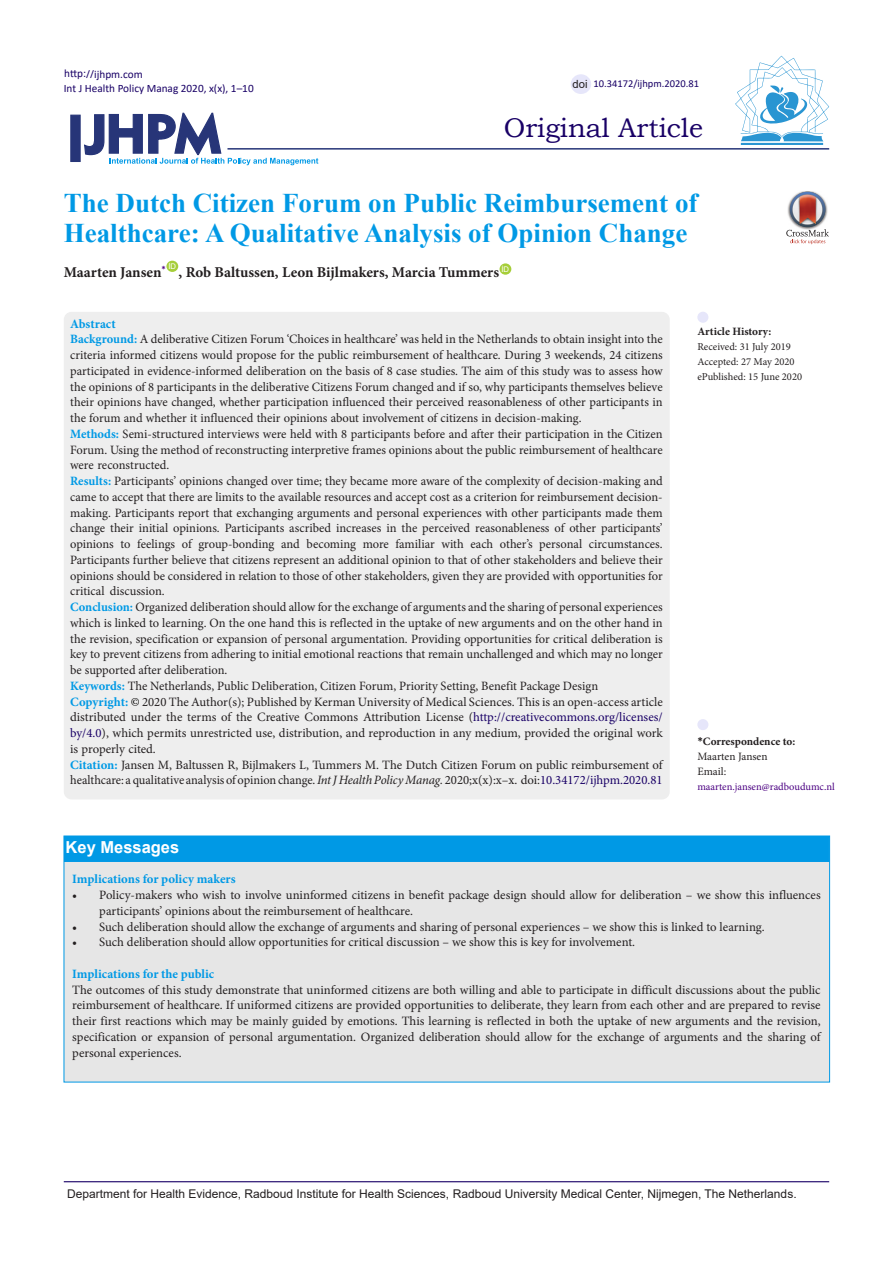
<style>
.page{position:relative;width:893px;height:1263px;background:#fff}
.page>*{position:absolute;margin:0;border:0;box-sizing:border-box;transform-origin:0 0}
.Default{font:700 27px/30px "Times New Roman";color:#0099e5}
.t1{font:27px "Bookman Old Style";color:#190066}
.t2{font:700 16.5px "Arial";color:#fff}
.Default-2{font:700 15px "Minion Pro";color:#231f20}
.Default-3{font:12.75px/15.8px "Minion Pro";color:#231f20;text-align:justify}
.Default-4{font:700 12.75px "Minion Pro";color:#0099e5}
.t3{font:12px "Arial";color:#231f20}
.t4{font:11.25px "Calibri";color:#190066}
.t5{font:700 11.25px "Minion Pro";color:#231f20}
.t6{font:11.25px "Minion Pro";letter-spacing:-.005em;color:#231f20}
.t7{font:11.25px "Arial";color:#231f20}
.t8{font:10.5px "Minion Pro";color:#231f20}
.t9{font:10.5px "Minion Pro";color:#4b0082}
.t10{font:10.5px "Calibri";color:#190066}
.t11{font:7.8px "Arial";color:#fff}
.s1{font-weight:700;color:#0099e5}
.s2{color:#000}
.s3{color:#190066}
.s4{font-style:italic}
.s5{font-family:"Calibri"}
</style>
<div class="page">
<svg style="left:84px;top:112px;width:234px;height:53px"></svg>
<div style="left:70px;top:115px;width:11px;height:47px;background:#273578;border:1px solid #273578"></div>
<div style="left:166px;top:261px;width:12px;height:11px;background:#a6ce39;border-radius:50%"></div>
<div style="left:500px;top:263px;width:11px;height:12px;background:#a6ce39;border-radius:50%"></div>
<hr style="left:227px;top:148px;width:602px;height:2px;background:#273578">
<div style="left:64px;top:312px;width:606px;height:487px;background:#eee;border-radius:8px"></div>
<div style="left:697px;top:719px;width:11px;height:11px;background:#e6e6fa;border-radius:50%"></div>
<div style="left:697px;top:312px;width:11px;height:11px;background:#e6e6fa;border-radius:50%"></div>
<hr style="left:64px;top:1181px;width:765px;height:1px;background:#190066">
<hr style="left:741px;top:143px;width:82px;height:2px;background:#2995d2">
<svg style="left:735px;top:56px;width:94px;height:85px"></svg>
<div style="left:571px;top:74px;width:20px;height:20px;background:#e6e6fa;border-radius:50%"></div>
<img style="left:801px;top:191px;width:13px;height:1px">
<svg style="left:786px;top:192px;width:43px;height:52px"></svg>
<div style="left:64px;top:836px;width:766px;height:246px;background:#e6e6e6"></div>
<div style="left:64px;top:836px;width:766px;height:26px;background:#0099e5"></div>
<p class="t4" style="left:64px;top:66px;width:80px">http://ijhpm.com</p>
<p class="t4" style="left:64px;top:81px;width:191px">Int J Health Policy Manag 2020, x(x), 1–10</p>
<p class="t7" style="left:573px;top:76px;width:17px">doi</p>
<p class="t10" style="left:593px;top:76px;width:107px">10.34172/ijhpm.2020.81</p>
<p class="t1" style="left:504px;top:110px;width:201px">Original Article</p>
<p class="Default" style="left:64px;top:188px;width:635px">The Dutch Citizen Forum on Public Reimbursement of<br>Healthcare: A Qualitative Analysis of Opinion Change</p>
<p class="Default-2" style="left:64px;top:262px;width:104px">Maarten Jansen<sup>*</sup></p>
<p class="t11" style="left:168px;top:261px;width:9px">ID</p>
<p class="Default-2" style="left:179px;top:262px;width:322px">, Rob Baltussen, Leon Bijlmakers, Marcia Tummers</p>
<p class="t11" style="left:501px;top:264px;width:9px">ID</p>
<p class="Default-4" style="left:70px;top:314px;width:47px">Abstract</p>
<p class="Default-3" style="left:70px;top:331px;width:594px"><span class="s1">Background:</span> A deliberative Citizen Forum ‘Choices in healthcare’ was held in the Netherlands to obtain insight into the criteria informed citizens would propose for the public reimbursement of healthcare. During 3 weekends, 24 citizens participated in evidence-informed deliberation on the basis of 8 case studies. The aim of this study was to assess how the opinions of 8 participants in the deliberative Citizens Forum changed and if so, why participants themselves believe their opinions have changed, whether participation influenced their perceived reasonableness of other participants in the forum and whether it influenced their opinions about involvement of citizens in decision-making.</p>
<p class="Default-3" style="left:70px;top:426px;width:594px"><span class="s1">Methods:</span> Semi-structured interviews were held with 8 participants before and after their participation in the Citizen Forum. Using the method of reconstructing interpretive frames opinions about the public reimbursement of healthcare were reconstructed.</p>
<p class="Default-3" style="left:70px;top:473px;width:594px"><span class="s1">Results:</span> Participants’ opinions changed over time; they became more aware of the complexity of decision-making and came to accept that there are limits to the available resources and accept cost as a criterion for reimbursement decision&shy;making. Participants report that exchanging arguments and personal experiences with other participants made them change their initial opinions. Participants ascribed increases in the perceived reasonableness of other participants’ opinions to feelings of group-bonding and becoming more familiar with each other’s personal circumstances.<br>Participants further believe that citizens represent an additional opinion to that of other stakeholders and believe their opinions should be considered in relation to those of other stakeholders, given they are provided with opportunities for critical discussion.</p>
<p class="Default-3" style="left:70px;top:599px;width:594px"><span class="s1">Conclusion:</span> Organized deliberation should allow for the exchange of arguments and the sharing of personal experiences which is linked to learning. On the one hand this is reflected in the uptake of new arguments and on the other hand in the revision, specification or expansion of personal argumentation. Providing opportunities for critical deliberation is key to prevent citizens from adhering to initial emotional reactions that remain unchallenged and which may no longer be supported after deliberation.</p>
<p class="Default-3" style="left:70px;top:678px;width:529px"><span class="s1">Keywords:</span> The Netherlands, Public Deliberation, Citizen Forum, Priority Setting, Benefit Package Design</p>
<p class="Default-3" style="left:70px;top:694px;width:594px"><span class="s1">Copyright:</span> <span class="s2">©</span> 2020 The Author(s); Published by Kerman University of Medical Sciences. This is an open-access article distributed under the terms of the Creative Commons Attribution License (<span class="s3">http://creativecommons.org/licenses/ by/4.0</span>), which permits unrestricted use, distribution, and reproduction in any medium, provided the original work is properly cited.</p>
<p class="Default-3" style="left:70px;top:757px;width:594px"><span class="s1">Citation:</span> Jansen M, Baltussen R, Bijlmakers L, Tummers M. The Dutch Citizen Forum on public reimbursement of healthcare: a qualitative analysis of opinion change. <span class="s4">Int J Health Policy Manag.</span> 2020;x(x):x–x. doi:<span class="s3">10.34172/ijhpm.2020.81</span></p>
<p class="t2" style="left:66px;top:835px;width:115px">Key Messages</p>
<p class="t5" style="left:697px;top:323px;width:76px">Article History:</p>
<p class="t8" style="left:697px;top:339px;width:95px">Received: 31 July 2019</p>
<p class="t8" style="left:697px;top:354px;width:99px">Accepted: 27 May 2020</p>
<p class="t8" style="left:697px;top:369px;width:106px">ePublished: 15 June 2020</p>
<p class="t5" style="left:697px;top:734px;width:99px"><span class="s5">*</span>Correspondence to:</p>
<p class="t6" style="left:697px;top:749px;width:72px">Maarten Jansen</p>
<p class="t6" style="left:697px;top:764px;width:30px">Email:</p>
<p class="t9" style="left:697px;top:780px;width:139px">maarten.jansen@radboudumc.nl</p>
<p class="Default-4" style="left:72px;top:870px;width:165px">Implications for policy makers</p>
<p class="Default-3" style="left:99px;top:887px;width:723px;text-indent:-27px">• Policy-makers who wish to involve uninformed citizens in benefit package design should allow for deliberation – we show this influences participants’ opinions about the reimbursement of healthcare.</p>
<p class="Default-3" style="left:72px;top:919px;width:694px">• Such deliberation should allow the exchange of arguments and sharing of personal experiences – we show this is linked to learning.</p>
<p class="Default-3" style="left:72px;top:934px;width:564px">• Such deliberation should allow opportunities for critical discussion – we show this is key for involvement.</p>
<p class="Default-4" style="left:72px;top:965px;width:144px">Implications for the public</p>
<p class="Default-3" style="left:72px;top:982px;width:750px">The outcomes of this study demonstrate that uninformed citizens are both willing and able to participate in difficult discussions about the public reimbursement of healthcare. If uniformed citizens are provided opportunities to deliberate, they learn from each other and are prepared to revise their first reactions which may be mainly guided by emotions. This learning is reflected in both the uptake of new arguments and the revision, specification or expansion of personal argumentation. Organized deliberation should allow for the exchange of arguments and the sharing of personal experiences.</p>
<p class="t3" style="left:67px;top:1185px;width:731px">Department for Health Evidence, Radboud Institute for Health Sciences, Radboud University Medical Center, Nijmegen, The Netherlands.</p>
</div>
